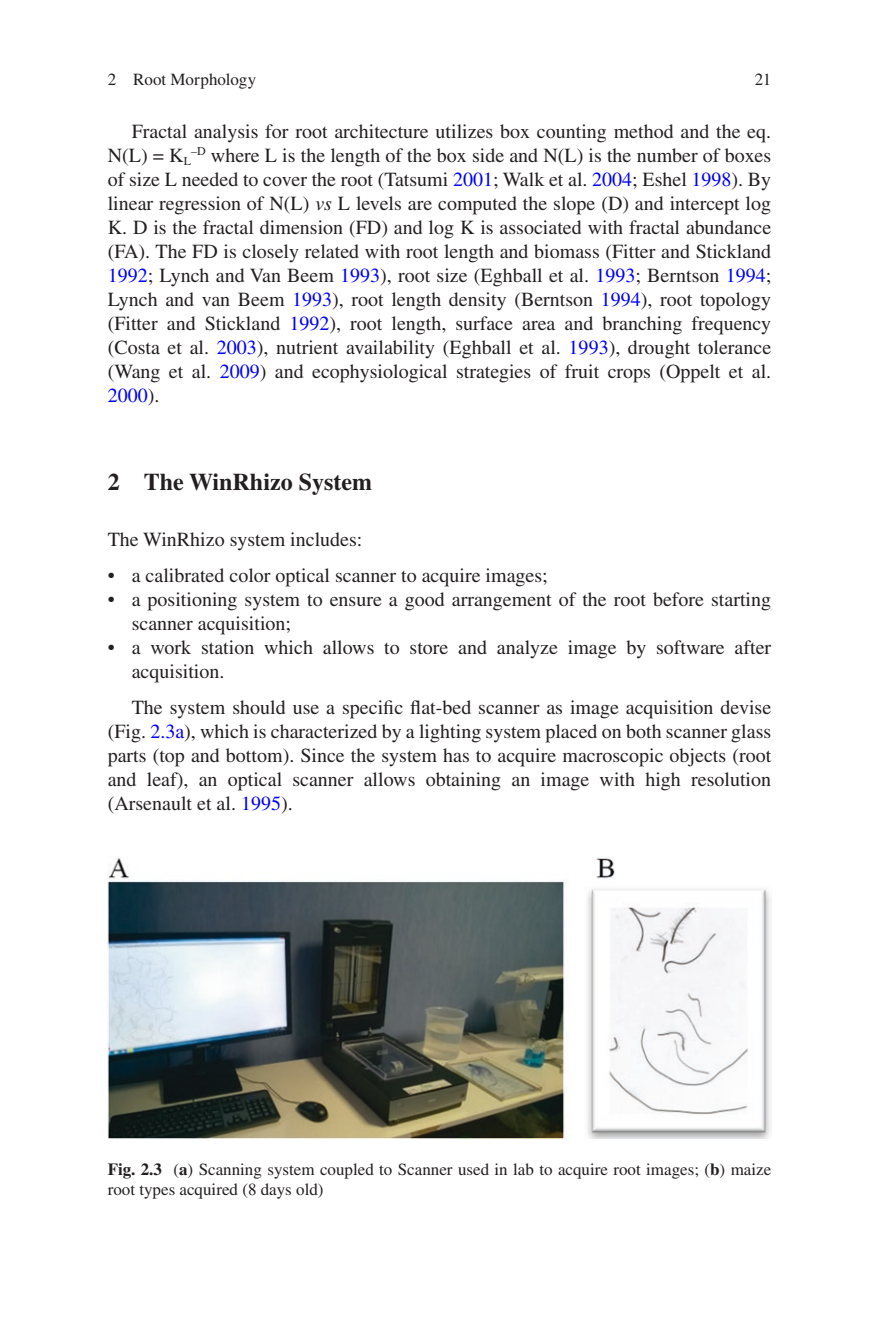
<style>
.page{position:relative;width:879px;height:1333px;background:#fff}
.page>*{position:absolute;margin:0;border:0;box-sizing:border-box;transform-origin:0 0}
.t1{font:700 24px "Xdvgtk Xhbhkg Times LT Std";color:#231f20}
.t2{font:20px/24px "Jpbnnn Wnlbjx Times LT Std";color:#231f20;text-align:justify}
.t3{font:17px/20px "Jpbnnn Wnlbjx Times LT Std";color:#231f20}
.s1{color:#0000fa}
.s2{font-family:"Tgtcgt Tgyxfq Times LT Std";font-style:italic}
.s3{font-family:"Xdvgtk Xhbhkg Times LT Std";font-weight:700}
</style>
<div class="page">
<img style="left:108px;top:857px;width:663px;height:281px">
<p class="t3" style="left:108px;top:69px;width:150px">2 Root Morphology</p>
<p class="t3" style="left:755px;top:69px;width:18px">21</p>
<p class="t2" style="left:108px;top:119px;width:665px;text-indent:24px">Fractal analysis for root architecture utilizes box counting method and the eq.<br>N(L) = K<sub>L</sub><sup>–D</sup> where L is the length of the box side and N(L) is the number of boxes of size L needed to cover the root (Tatsumi <span class="s1">2001</span>; Walk et al. <span class="s1">2004</span>; Eshel <span class="s1">1998</span>). By linear regression of N(L) <span class="s2">vs</span> L levels are computed the slope (D) and intercept log K. D is the fractal dimension (FD) and log K is associated with fractal abundance (FA). The FD is closely related with root length and biomass (Fitter and Stickland <span class="s1">1992</span>; Lynch and Van Beem <span class="s1">1993</span>), root size (Eghball et al. <span class="s1">1993</span>; Berntson <span class="s1">1994</span>; Lynch and van Beem <span class="s1">1993</span>), root length density (Berntson <span class="s1">1994</span>), root topology (Fitter and Stickland <span class="s1">1992</span>), root length, surface area and branching frequency (Costa et al. <span class="s1">2003</span>), nutrient availability (Eghball et al. <span class="s1">1993</span>), drought tolerance (Wang et al. <span class="s1">2009</span>) and ecophysiological strategies of fruit crops (Oppelt et al.<br><span class="s1">2000</span>).</p>
<p class="t1" style="left:108px;top:468px;width:266px">2 The WinRhizo System</p>
<p class="t2" style="left:108px;top:527px;width:256px">The WinRhizo system includes:</p>
<p class="t2" style="left:108px;top:563px;width:442px">• a calibrated color optical scanner to acquire images;</p>
<p class="t2" style="left:132px;top:587px;width:641px;text-indent:-24px">• a positioning system to ensure a good arrangement of the root before starting scanner acquisition;</p>
<p class="t2" style="left:132px;top:635px;width:641px;text-indent:-24px">• a work station which allows to store and analyze image by software after acquisition.</p>
<p class="t2" style="left:108px;top:695px;width:665px;text-indent:24px">The system should use a specific flat-bed scanner as image acquisition devise (Fig. <span class="s1">2.3a</span>), which is characterized by a lighting system placed on both scanner glass parts (top and bottom). Since the system has to acquire macroscopic objects (root and leaf), an optical scanner allows obtaining an image with high resolution (Arsenault et al. <span class="s1">1995</span>).</p>
<p class="t3" style="left:108px;top:1158px;width:665px"><span class="s3">Fig. 2.3</span> (<span class="s3">a</span>) Scanning system coupled to Scanner used in lab to acquire root images; (<span class="s3">b</span>) maize root types acquired (8 days old)</p>
</div>
